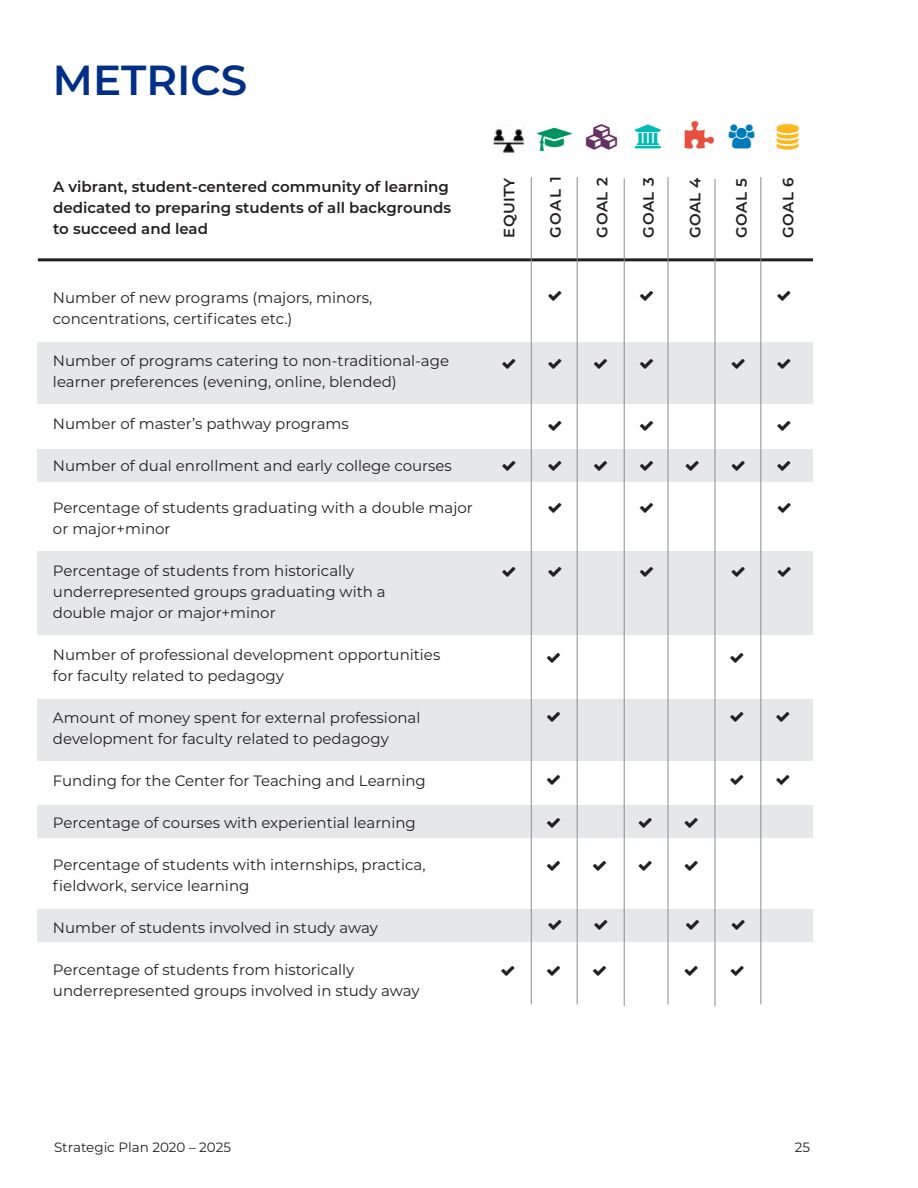
<style>
.page{position:relative;width:918px;height:1188px;background:#fff}
.page>*{position:absolute;margin:0;border:0;box-sizing:border-box;transform-origin:0 0}
.t1{font:600 42px "Montserrat";color:#002f87}
.t2{font:15px/21px "Montserrat";color:#231f20}
.t3{font:600 15px/21px "Montserrat";color:#231f20}
.t4{font:13.5px "Montserrat";color:#231f20}
</style>
<div class="page">
<div style="left:38px;top:909px;width:775px;height:33px;background:#e6e7e8"></div>
<div style="left:38px;top:806px;width:775px;height:32px;background:#e6e7e8"></div>
<div style="left:38px;top:699px;width:775px;height:62px;background:#e6e7e8"></div>
<div style="left:38px;top:551px;width:775px;height:83px;background:#e6e7e8"></div>
<div style="left:38px;top:449px;width:775px;height:32px;background:#e6e7e8"></div>
<div style="left:38px;top:342px;width:775px;height:62px;background:#e6e7e8"></div>
<img style="left:493px;top:124px;width:32px;height:30px">
<hr style="left:38px;top:258px;width:775px;height:3px;background:#231f20">
<hr style="left:531px;top:177px;width:1px;height:827px;background:#8a8c8e">
<hr style="left:577px;top:177px;width:1px;height:827px;background:#8a8c8e">
<hr style="left:624px;top:179px;width:1px;height:827px;background:#8a8c8e">
<hr style="left:668px;top:177px;width:1px;height:827px;background:#8a8c8e">
<hr style="left:715px;top:179px;width:1px;height:827px;background:#8a8c8e">
<hr style="left:760px;top:177px;width:1px;height:827px;background:#8a8c8e">
<h1 class="t1" style="left:53px;top:50px;width:196px">METRICS</h1>
<p class="t3" style="left:53px;top:175px;width:400px">A vibrant, student-centered community of learning dedicated to preparing students of all backgrounds to succeed and lead</p>
<p class="t2" style="left:53px;top:287px;width:321px">Number of new programs (majors, minors, concentrations, certificates etc.)</p>
<p class="t2" style="left:53px;top:350px;width:398px">Number of programs catering to non-traditional-age learner preferences (evening, online, blended)</p>
<p class="t2" style="left:53px;top:413px;width:297px">Number of master’s pathway programs</p>
<p class="t2" style="left:53px;top:455px;width:400px">Number of dual enrollment and early college courses</p>
<p class="t2" style="left:53px;top:497px;width:421px">Percentage of students graduating with a double major or major+minor</p>
<p class="t2" style="left:53px;top:560px;width:334px">Percentage of students from historically underrepresented groups graduating with a double major or major+minor</p>
<p class="t2" style="left:53px;top:644px;width:389px">Number of professional development opportunities for faculty related to pedagogy</p>
<p class="t2" style="left:53px;top:707px;width:369px">Amount of money spent for external professional development for faculty related to pedagogy</p>
<p class="t2" style="left:53px;top:770px;width:374px">Funding for the Center for Teaching and Learning</p>
<p class="t2" style="left:53px;top:812px;width:364px">Percentage of courses with experiential learning</p>
<p class="t2" style="left:53px;top:854px;width:374px">Percentage of students with internships, practica, fieldwork, service learning</p>
<p class="t2" style="left:53px;top:917px;width:326px">Number of students involved in study away</p>
<p class="t2" style="left:53px;top:959px;width:368px">Percentage of students from historically underrepresented groups involved in study away</p>
<p class="t3" style="left:498px;top:238px;width:61px;rotate:-90deg">EQUITY</p>
<p class="t3" style="left:544px;top:238px;width:62px;rotate:-90deg">GOAL 1</p>
<p class="t3" style="left:591px;top:238px;width:62px;rotate:-90deg">GOAL 2</p>
<p class="t3" style="left:637px;top:238px;width:62px;rotate:-90deg">GOAL 3</p>
<p class="t3" style="left:684px;top:238px;width:61px;rotate:-90deg">GOAL 4</p>
<p class="t3" style="left:730px;top:238px;width:61px;rotate:-90deg">GOAL 5</p>
<p class="t3" style="left:777px;top:238px;width:62px;rotate:-90deg">GOAL 6</p>
<p class="t4" style="left:54px;top:1138px;width:179px">Strategic Plan 2020 – 2025</p>
<p class="t4" style="left:795px;top:1138px;width:17px">25</p>
</div>
